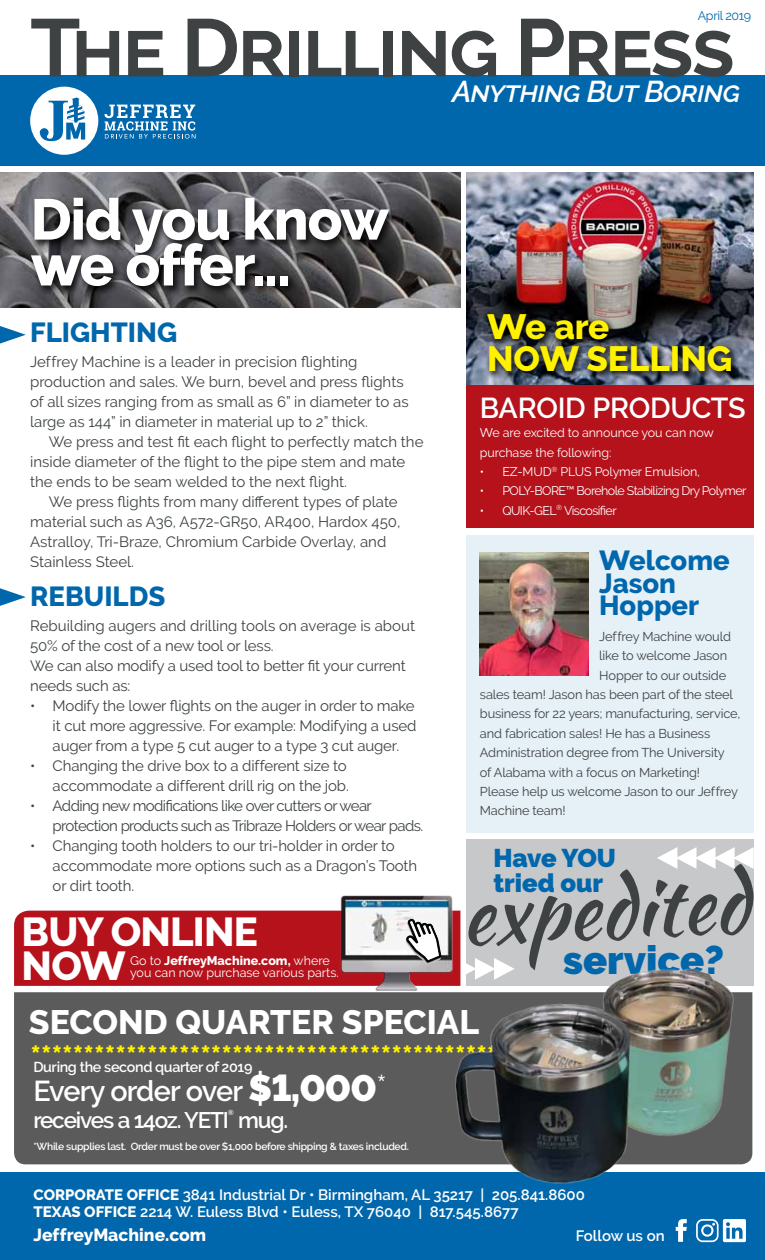
<style>
.page{position:relative;width:765px;height:1260px;background:#fff}
.page>*{position:absolute;margin:0;border:0;box-sizing:border-box;transform-origin:0 0}
.t1{font:90px "Helvetica";color:#fff}
.t2{font:700 81.25px "Raleway";letter-spacing:-.025em;color:#3e4242}
.t3{font:80.5px "Kaushan Script";color:#3e4242}
.t4{font:800 57.38px/45.9px "Raleway";letter-spacing:-.02em;color:#fff}
.t5{font:800 40.25px/34px "Raleway";letter-spacing:-.02em;color:#fff}
.t6{font:900 39.75px "Raleway";color:#0067ac}
.t7{font:800 35px "Raleway";color:#fff200}
.t8{font:800 33.75px "Raleway";color:#fff}
.t9{font:800 30px "Raleway";color:#fff200}
.t10{font:italic 600 30px "Raleway";letter-spacing:-.025em;color:#fff}
.t11{font:600 28.75px "Raleway";letter-spacing:-.025em;color:#fff}
.t12{font:800 27.5px/22.5px "Raleway";color:#0067ac}
.t13{font:900 25.62px/25.6px "Raleway";color:#0067ac}
.t14{font:600 22.5px "Raleway";letter-spacing:-.05em;color:#fff}
.t15{font:800 17.5px "Raleway";color:#fff}
.t16{font:15px/20px "Raleway";letter-spacing:-.01em;color:#3e4242}
.t17{font:600 15px/16.2px "Raleway";color:#fff}
.t18{font:15px/20px "Raleway";letter-spacing:-.04em;color:#3e4242}
.t19{font:600 14.38px "Raleway";letter-spacing:-.025em;color:#fff}
.t20{font:12.75px "Raleway";letter-spacing:-.01em;color:#3e4242}
.t21{font:12.5px/12.5px "Raleway";letter-spacing:-.015em;color:#fff}
.t22{font:12.5px "Raleway";letter-spacing:-.05em;color:#fff}
.t23{font:12.5px "Raleway";letter-spacing:-.025em;color:#0067ac}
.t24{font:600 10.25px "Raleway";letter-spacing:-.025em;color:#fff}
.t25{font:600 7.25px "Raleway";color:#fff}
.s1{font-weight:800}
.s2{font-weight:900;font-size:37px}
.s3{font-weight:300;font-size:37px}
</style>
<div class="page">
<img style="left:0;top:172px;width:460px;height:136px">
<div style="left:466px;top:839px;width:288px;height:147px;background:#c7c8ca"></div>
<div style="left:466px;top:535px;width:288px;height:297px;background:#e6f0f7"></div>
<div style="left:466px;top:230px;width:288px;height:298px;background:#b5121b"></div>
<img style="left:337px;top:895px;width:120px;height:95px">
<svg style="left:14px;top:911px;width:446px;height:75px;background:#b72931"></svg>
<div style="left:14px;top:992px;width:362px;height:172px;background:#5a5b5a"></div>
<div style="left:0;top:76px;width:765px;height:90px;background:#0067ac"></div>
<div style="left:30px;top:87px;width:68px;height:68px;background:#fff;border-radius:50%"></div>
<svg style="left:40px;top:98px;width:45px;height:43px"></svg>
<svg style="left:104px;top:105px;width:92px;height:34px"></svg>
<div style="left:0;top:1172px;width:765px;height:88px;background:#0067ac"></div>
<div style="left:28px;top:195px;width:371px;height:101px;background:#000;opacity:.75"></div>
<img style="left:376px;top:930px;width:377px;height:313px">
<img style="left:480px;top:553px;width:108px;height:123px">
<img style="left:466px;top:172px;width:288px;height:212px">
<div style="left:485px;top:342px;width:256px;height:39px;background:#000;opacity:.75"></div>
<div style="left:483px;top:309px;width:135px;height:39px;background:#000;opacity:.75"></div>
<svg style="left:657px;top:847px;width:97px;height:22px"></svg>
<svg style="left:0;top:326px;width:26px;height:18px"></svg>
<svg style="left:0;top:588px;width:26px;height:18px"></svg>
<p class="t23" style="left:698px;top:8px;width:55px">April 2019</p>
<h2 class="t2" style="left:30px;top:1px;width:706px">The Drilling Press</h2>
<h3 class="t10" style="left:452px;top:74px;width:290px">Anything But Boring</h3>
<h3 class="t4" style="left:31px;top:197px;width:360px">Did you know we offer...</h3>
<h3 class="t12" style="left:30px;top:322px;width:148px">FLIGHTING</h3>
<p class="t16" style="left:30px;top:352px;width:380px">Jeffrey Machine is a leader in precision flighting production and sales. We burn, bevel and press flights of all sizes ranging from as small as 6” in diameter to as large as 144” in diameter in material up to 2” thick.</p>
<p class="t16" style="left:49px;top:432px;width:376px">We press and test fit each flight to perfectly match the</p>
<p class="t16" style="left:30px;top:452px;width:377px">inside diameter of the flight to the pipe stem and mate</p>
<p class="t16" style="left:30px;top:472px;width:318px">the ends to be seam welded to the next flight.</p>
<p class="t16" style="left:49px;top:492px;width:350px">We press flights from many different types of plate</p>
<p class="t16" style="left:30px;top:512px;width:372px">material such as A36, A572-GR50, AR400, Hardox 450,</p>
<p class="t16" style="left:30px;top:532px;width:358px">Astralloy, Tri-Braze, Chromium Carbide Overlay, and</p>
<p class="t16" style="left:30px;top:552px;width:105px">Stainless Steel.</p>
<h3 class="t12" style="left:30px;top:585px;width:137px">REBUILDS</h3>
<p class="t16" style="left:30px;top:616px;width:386px">Rebuilding augers and drilling tools on average is about 50% of the cost of a new tool or less.<br>We can also modify a used tool to better fit your current needs such as:</p>
<p class="t16" style="left:53px;top:696px;width:365px;text-align:justify;text-indent:-23px">• Modify the lower flights on the auger in order to make it cut more aggressive. For example: Modifying a used auger from a type 5 cut auger to a type 3 cut auger.</p>
<p class="t16" style="left:30px;top:756px;width:320px;text-align:right">• Changing the drive box to a different size to accommodate a different drill rig on the job.</p>
<p class="t18" style="left:53px;top:796px;width:372px;text-indent:-23px">• Adding new modifications like over cutters or wear protection products such as Tribraze Holders or wear pads.</p>
<p class="t16" style="left:53px;top:836px;width:366px;text-indent:-23px">• Changing tooth holders to our tri-holder in order to accommodate more options such as a Dragon’s Tooth or dirt tooth.</p>
<h3 class="t7" style="left:487px;top:306px;width:124px">We are</h3>
<h3 class="t7" style="left:487px;top:339px;width:247px">NOW SELLING</h3>
<h3 class="t11" style="left:480px;top:391px;width:267px">BAROID PRODUCTS</h3>
<p class="t21" style="left:480px;top:423px;width:235px;line-height:19.4px">We are excited to announce you can now purchase the following:</p>
<p class="t21" style="left:480px;top:465px;width:222px">• EZ-MUD<sup>®</sup> PLUS Polymer Emulsion,</p>
<p class="t22" style="left:480px;top:484px;width:268px">• POLY-BORE™ Borehole Stabilizing Dry Polymer</p>
<p class="t22" style="left:480px;top:503px;width:138px">• QUIK-GEL<sup>®</sup> Viscosifier</p>
<h3 class="t12" style="left:599px;top:550px;width:132px">Welcome<br>Jason<br>Hopper</h3>
<p class="t20" style="left:599px;top:629px;width:133px">Jeffrey Machine would</p>
<p class="t20" style="left:599px;top:648px;width:129px">like to welcome Jason</p>
<p class="t20" style="left:599px;top:668px;width:128px">Hopper to our outside</p>
<p class="t20" style="left:480px;top:687px;width:255px">sales team! Jason has been part of the steel</p>
<p class="t20" style="left:480px;top:707px;width:262px">business for 22 years; manufacturing, service,</p>
<p class="t20" style="left:480px;top:726px;width:232px">and fabrication sales! He has a Business</p>
<p class="t20" style="left:480px;top:745px;width:246px">Administration degree from The University</p>
<p class="t20" style="left:480px;top:765px;width:222px">of Alabama with a focus on Marketing!</p>
<p class="t20" style="left:480px;top:784px;width:260px">Please help us welcome Jason to our Jeffrey</p>
<p class="t20" style="left:480px;top:803px;width:87px">Machine team!</p>
<h3 class="t13" style="left:493px;top:845px;width:124px">Have YOU tried our</h3>
<h3 class="t3" style="left:457px;top:858px;width:289px;rotate:-3deg">expedited</h3>
<h3 class="t5" style="left:22px;top:915px;width:238px">BUY ONLINE<br>NOW</h3>
<h3 class="t6" style="left:563px;top:937px;width:162px">service?</h3>
<p class="t21" style="left:130px;top:954px;width:210px">Go to <span class="s1">JeffreyMachine.com,</span> where you can now purchase various parts.</p>
<h1 class="t1" style="left:411px;top:901px;width:110px">‣‣‣‣‣</h1>
<h3 class="t8" style="left:29px;top:1003px;width:452px">SECOND QUARTER SPECIAL</h3>
<h3 class="t9" style="left:30px;top:1040px;width:533px">**************************************************</h3>
<p class="t19" style="left:33px;top:1059px;width:221px">During the second quarter of 2019</p>
<h3 class="t11" style="left:33px;top:1074px;width:356px">Every order over <span class="s2">$1,000</span><span class="s3">*</span></h3>
<h3 class="t14" style="left:33px;top:1108px;width:256px">receives a 14oz. YETI mug.</h3>
<p class="t25" style="left:228px;top:1109px;width:8px">®</p>
<p class="t24" style="left:33px;top:1141px;width:377px">*While supplies last. Order must be over $1,000 before shipping &amp; taxes included.</p>
<p class="t17" style="left:34px;top:1187px;width:553px"><span class="s1">CORPORATE OFFICE</span> 3841 Industrial Dr • Birmingham, AL 35217 | 205.841.8600<br><span class="s1">TEXAS OFFICE</span> 2214 W. Euless Blvd • Euless, TX 76040 | 817.545.8677</p>
<p class="t15" style="left:34px;top:1225px;width:174px">JeffreyMachine.com</p>
<p class="t17" style="left:576px;top:1228px;width:90px">Follow us on</p>
</div>
